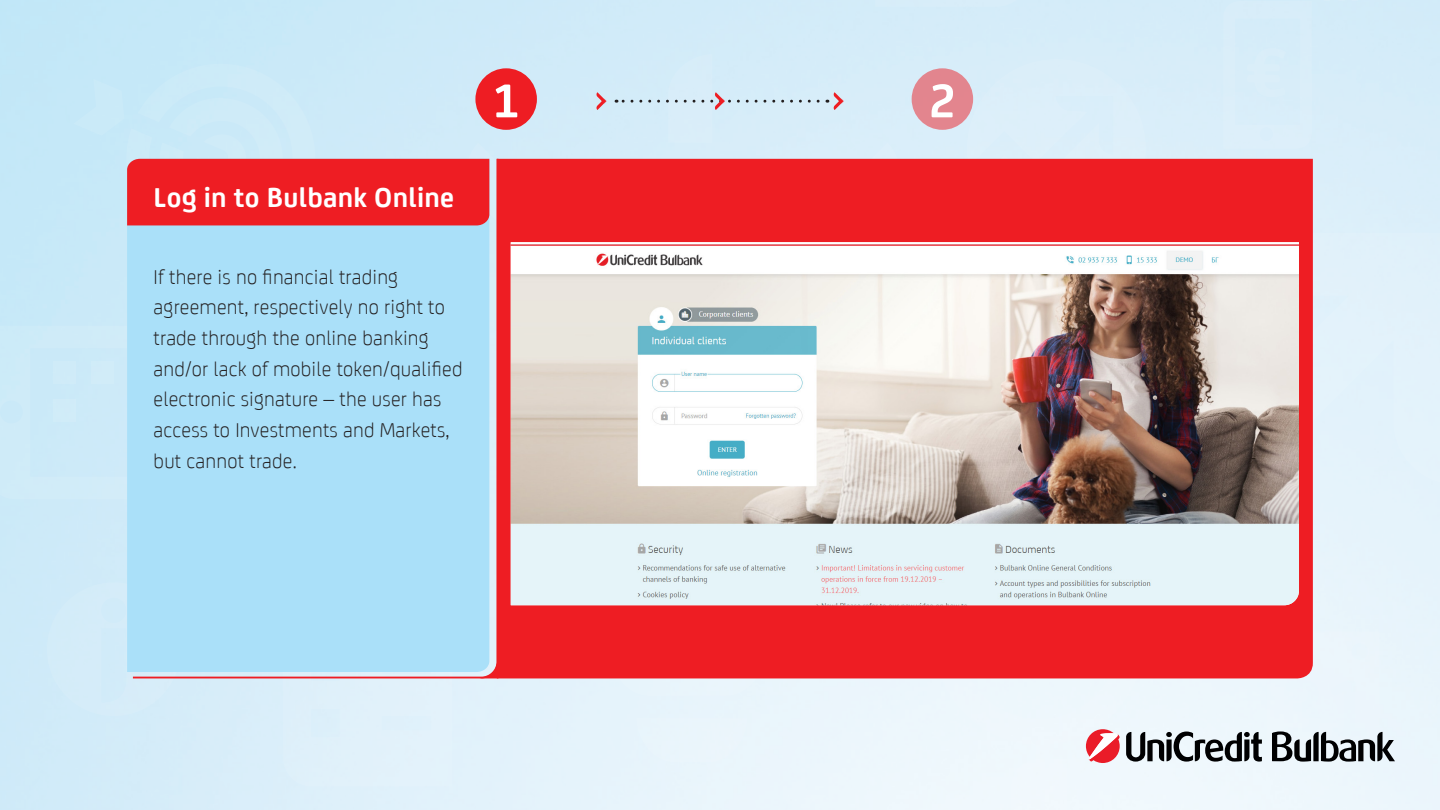
<style>
.page{position:relative;width:1440px;height:810px;background:#fff}
.page>*{position:absolute;margin:0;border:0;box-sizing:border-box;transform-origin:0 0}
.t1{font:700 50.7px "Uni Credit CY";color:#fff}
.t2{font:700 29.4px "Uni Credit CY";letter-spacing:.01em;color:#fff}
.t3{font:300 21.52px/30.7px "Uni Credit CY";letter-spacing:.01em;color:#231f20}
</style>
<div class="page">
<img style="left:0;top:0;width:1440px;height:810px">
<div style="left:1313px;top:233px;width:127px;height:284px;background:#e3f2fb"></div>
<div style="left:283px;top:679px;width:169px;height:107px;background:#e1f1fa"></div>
<div style="left:967px;top:59px;width:179px;height:100px;background:#dbeef9"></div>
<div style="left:47px;top:582px;width:134px;height:134px;background:#d4ecf9"></div>
<div style="left:636px;top:718px;width:111px;height:44px;background:#eaf5fb"></div>
<div style="left:610px;top:678px;width:155px;height:18px;background:#e9f4fb"></div>
<svg style="left:827px;top:143px;width:78px;height:16px"></svg>
<svg style="left:875px;top:0;width:153px;height:7px"></svg>
<div style="left:0;top:326px;width:127px;height:173px;background:#cdeaf8"></div>
<div style="left:53px;top:361px;width:23px;height:23px;background:#cfebf8"></div>
<div style="left:53px;top:399px;width:23px;height:23px;background:#d0ecf8"></div>
<div style="left:91px;top:361px;width:22px;height:23px;background:#d1ecf8"></div>
<svg style="left:1318px;top:0;width:40px;height:1px"></svg>
<div style="left:1223px;top:1px;width:89px;height:148px;background:#d9edf9"></div>
<svg style="left:934px;top:535px;width:461px;height:275px"></svg>
<svg style="left:827px;top:92px;width:17px;height:18px"></svg>
<svg style="left:596px;top:92px;width:10px;height:18px"></svg>
<div style="left:616px;top:54px;width:202px;height:89px;background:#d5ecf9"></div>
<div style="left:912px;top:68px;width:61px;height:62px;background:#e3858e;border-radius:50%"></div>
<div style="left:499px;top:159px;width:814px;height:519px;background:#ee1d23"></div>
<svg style="left:73px;top:64px;width:465px;height:189px"></svg>
<svg style="left:131px;top:157px;width:368px;height:522px"></svg>
<svg style="left:479px;top:628px;width:20px;height:50px"></svg>
<img style="left:511px;top:242px;width:788px;height:363px">
<p class="t2" style="left:154px;top:175px;width:302px">Log in to Bulbank Online</p>
<p class="t3" style="left:154px;top:260px;width:310px">If there is no financial trading agreement, respectively no right to trade through the online banking and/or lack of mobile token/qualified electronic signature – the user has access to Investments and Markets, but cannot trade.</p>
<p class="t1" style="left:492px;top:62px;width:29px">1</p>
<p class="t1" style="left:929px;top:62px;width:29px">2</p>
</div>
